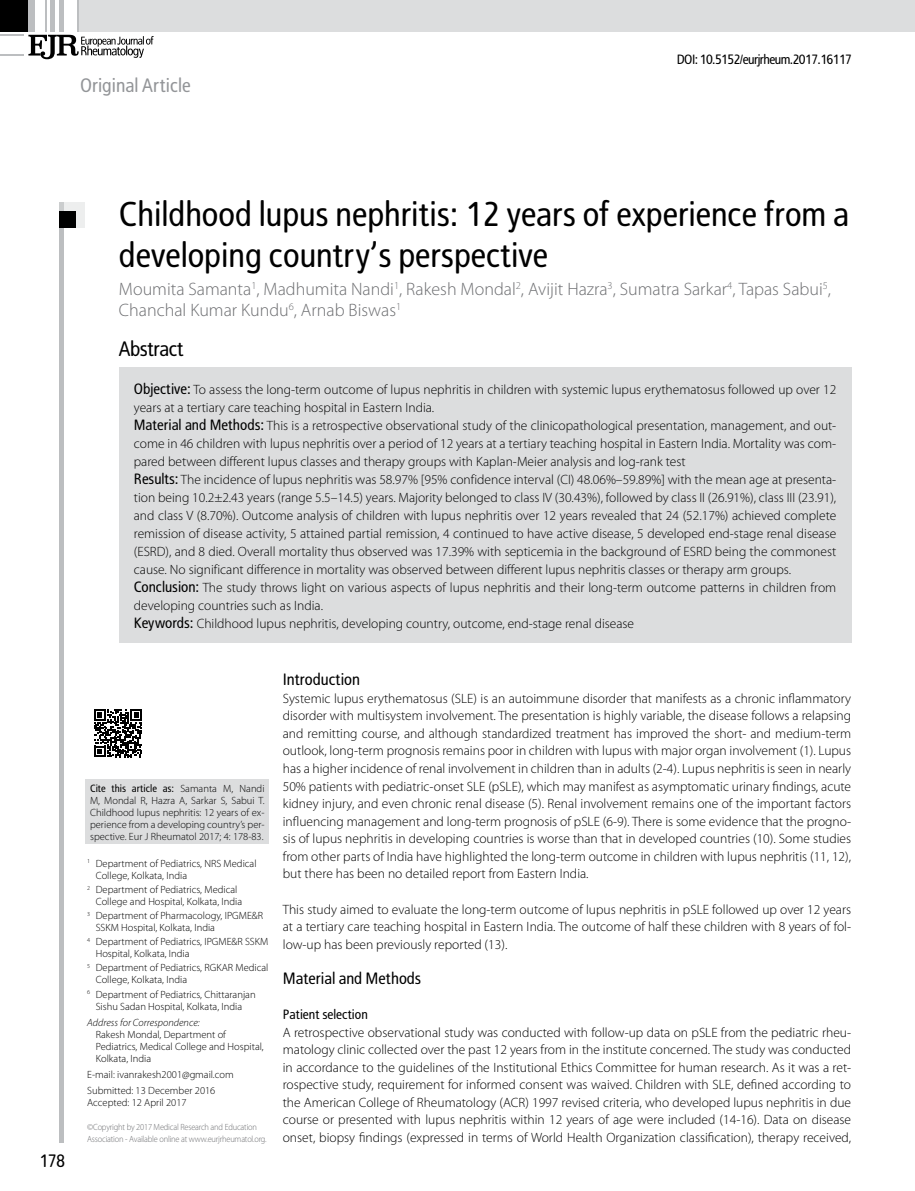
<style>
.page{position:relative;width:915px;height:1191px;background:#fff}
.page>*{position:absolute;margin:0;border:0;box-sizing:border-box;transform-origin:0 0}
.t1{font:34.5px/41.4px "Rotokas";color:#000}
.t2{font:21px "Rotokas";letter-spacing:-.02em;color:#000}
.t3{font:19.5px "Rotokas";color:#939598}
.t4{font:300 18px/21.6px "Myriad Pro";color:#6d6e71}
.t5{font:18px "Rotokas";color:#000}
.t6{font:16.5px "Rotokas";color:#000}
.t7{font:300 13.5px/17.5px "Myriad Pro";color:#000;text-align:justify}
.t8{font:13.5px "Rotokas";letter-spacing:-.04em;color:#000}
.t9{font:13.5px "Rotokas";color:#000}
.t10{font:300 10.5px/12px "Myriad Pro";color:#000}
.t11{font:10.5px "Rotokas";color:#000}
.t12{font:italic 300 10.5px "Myriad Pro";color:#000}
.t13{font:300 9px/12px "Myriad Pro";letter-spacing:-.02em;color:#6d6e71}
.s1{font-family:"Rotokas";font-weight:400;font-size:15px}
.s2{font-family:"Myriad Pro";font-weight:300}
</style>
<div class="page">
<div style="left:78px;top:0;width:836px;height:31px;background:#dcddde"></div>
<hr style="left:78px;top:0;width:1px;height:31px;background:#bcbec0">
<div style="left:0;top:0;width:31px;height:31px;background:#000"></div>
<div style="left:28px;top:0;width:7px;height:31px;background:#bcbec0"></div>
<hr style="left:45px;top:0;width:2px;height:31px;background:#bcbec0">
<div style="left:50px;top:0;width:5px;height:31px;background:#bcbec0"></div>
<div style="left:59px;top:0;width:5px;height:31px;background:#bcbec0"></div>
<svg style="left:0;top:35px;width:154px;height:24px"></svg>
<div style="left:59px;top:202px;width:5px;height:940px;background:#bcbec0"></div>
<svg style="left:59px;top:202px;width:26px;height:26px"></svg>
<div style="left:59px;top:211px;width:17px;height:17px;background:#000"></div>
<div style="left:119px;top:367px;width:731px;height:276px;background:#dcddde"></div>
<div style="left:86px;top:779px;width:183px;height:65px;background:#dcddde"></div>
<svg style="left:94px;top:709px;width:48px;height:48px"></svg>
<h3 class="t3" style="left:80px;top:73px;width:112px">Original Article</h3>
<p class="t8" style="left:676px;top:51px;width:177px">DOI: 10.5152/eurjrheum.2017.16117</p>
<h3 class="t5" style="left:39px;top:1149px;width:27px">178</h3>
<h1 class="t1" style="left:119px;top:192px;width:731px">Childhood lupus nephritis: 12 years of experience from a developing country’s perspective</h1>
<h3 class="t4" style="left:119px;top:278px;width:713px">Moumita Samanta<sup>1</sup>, Madhumita Nandi<sup>1</sup>, Rakesh Mondal<sup>2</sup>, Avijit Hazra<sup>3</sup>, Sumatra Sarkar<sup>4</sup>, Tapas Sabui<sup>5</sup>,<br>Chanchal Kumar Kundu<sup>6</sup>, Arnab Biswas<sup>1</sup></h3>
<h2 class="t2" style="left:119px;top:336px;width:66px">Abstract</h2>
<p class="t7" style="left:134px;top:380px;width:703px;line-height:18px;text-align:left"><span class="s1">Objective:</span> To assess the long-term outcome of lupus nephritis in children with systemic lupus erythematosus followed up over 12 years at a tertiary care teaching hospital in Eastern India.<br><span class="s1">Material and Methods:</span> This is a retrospective observational study of the clinicopathological presentation, management, and out&shy;come in 46 children with lupus nephritis over a period of 12 years at a tertiary teaching hospital in Eastern India. Mortality was com&shy;pared between different lupus classes and therapy groups with Kaplan-Meier analysis and log-rank test<br><span class="s1">Results:</span> The incidence of lupus nephritis was 58.97% [95% confidence interval (CI) 48.06%–59.89%] with the mean age at presenta&shy;tion being 10.2±2.43 years (range 5.5–14.5) years. Majority belonged to class IV (30.43%), followed by class II (26.91%), class III (23.91), and class V (8.70%). Outcome analysis of children with lupus nephritis over 12 years revealed that 24 (52.17%) achieved complete remission of disease activity, 5 attained partial remission, 4 continued to have active disease, 5 developed end-stage renal disease (ESRD), and 8 died. Overall mortality thus observed was 17.39% with septicemia in the background of ESRD being the commonest cause. No significant difference in mortality was observed between different lupus nephritis classes or therapy arm groups.<br><span class="s1">Conclusion:</span> The study throws light on various aspects of lupus nephritis and their long-term outcome patterns in children from developing countries such as India.<br><span class="s1">Keywords:</span> Childhood lupus nephritis, developing country, outcome, end-stage renal disease</p>
<p class="t11" style="left:90px;top:782px;width:176px">Cite this article as: <span class="s2">Samanta M, Nandi</span></p>
<p class="t10" style="left:90px;top:794px;width:176px;text-align:justify">M, Mondal R, Hazra A, Sarkar S, Sabui T.<br>Childhood lupus nephritis: 12 years of ex&shy;perience from a developing country’s per&shy;spective. Eur J Rheumatol 2017; 4: 178-83.</p>
<p class="t10" style="left:96px;top:857px;width:162px;text-indent:-8px"><sup>1</sup> Department of Pediatrics, NRS Medical<br>College, Kolkata, India</p>
<p class="t10" style="left:96px;top:883px;width:148px;text-indent:-8px"><sup>2</sup> Department of Pediatrics, Medical<br>College and Hospital, Kolkata, India</p>
<p class="t10" style="left:96px;top:909px;width:169px;text-indent:-8px"><sup>3</sup> Department of Pharmacology, IPGME&amp;R<br>SSKM Hospital, Kolkata, India</p>
<p class="t10" style="left:96px;top:935px;width:174px;text-indent:-8px"><sup>4</sup> Department of Pediatrics, IPGME&amp;R SSKM<br>Hospital, Kolkata, India</p>
<p class="t10" style="left:96px;top:962px;width:174px;text-indent:-8px"><sup>5</sup> Department of Pediatrics, RGKAR Medical<br>College, Kolkata, India</p>
<p class="t10" style="left:87px;top:988px;width:170px;text-align:center"><sup>6</sup> Department of Pediatrics, Chittaranjan<br>Sishu Sadan Hospital, Kolkata, India</p>
<p class="t12" style="left:87px;top:1016px;width:114px">Address for Correspondence:</p>
<p class="t10" style="left:96px;top:1028px;width:169px">Rakesh Mondal, Department of<br>Pediatrics, Medical College and Hospital,<br>Kolkata, India</p>
<p class="t10" style="left:87px;top:1066px;width:148px;line-height:16.2px">E-mail: ivanrakesh2001@gmail.com<br>Submitted: 13 December 2016</p>
<p class="t10" style="left:87px;top:1096px;width:101px">Accepted: 12 April 2017</p>
<p class="t13" style="left:87px;top:1121px;width:181px">©Copyright by 2017 Medical Research and Education<br>Association - Available online at www.eurjrheumatol.org.</p>
<p class="t6" style="left:283px;top:669px;width:79px">Introduction</p>
<p class="t7" style="left:283px;top:689px;width:569px">Systemic lupus erythematosus (SLE) is an autoimmune disorder that manifests as a chronic inflammatory disorder with multisystem involvement. The presentation is highly variable, the disease follows a relapsing and remitting course, and although standardized treatment has improved the short- and medium-term outlook, long-term prognosis remains poor in children with lupus with major organ involvement (1). Lupus has a higher incidence of renal involvement in children than in adults (2-4). Lupus nephritis is seen in nearly 50% patients with pediatric-onset SLE (pSLE), which may manifest as asymptomatic urinary findings, acute kidney injury, and even chronic renal disease (5). Renal involvement remains one of the important factors influencing management and long-term prognosis of pSLE (6-9). There is some evidence that the progno&shy;sis of lupus nephritis in developing countries is worse than that in developed countries (10). Some studies from other parts of India have highlighted the long-term outcome in children with lupus nephritis (11, 12), but there has been no detailed report from Eastern India.</p>
<p class="t7" style="left:283px;top:900px;width:569px">This study aimed to evaluate the long-term outcome of lupus nephritis in pSLE followed up over 12 years at a tertiary care teaching hospital in Eastern India. The outcome of half these children with 8 years of fol&shy;low-up has been previously reported (13).</p>
<p class="t6" style="left:283px;top:968px;width:140px">Material and Methods</p>
<p class="t9" style="left:283px;top:1006px;width:86px">Patient selection</p>
<p class="t7" style="left:283px;top:1023px;width:569px">A retrospective observational study was conducted with follow-up data on pSLE from the pediatric rheu&shy;matology clinic collected over the past 12 years from in the institute concerned. The study was conducted in accordance to the guidelines of the Institutional Ethics Committee for human research. As it was a ret&shy;rospective study, requirement for informed consent was waived. Children with SLE, defined according to the American College of Rheumatology (ACR) 1997 revised criteria, who developed lupus nephritis in due course or presented with lupus nephritis within 12 years of age were included (14-16). Data on disease onset, biopsy findings (expressed in terms of World Health Organization classification), therapy received,</p>
</div>
